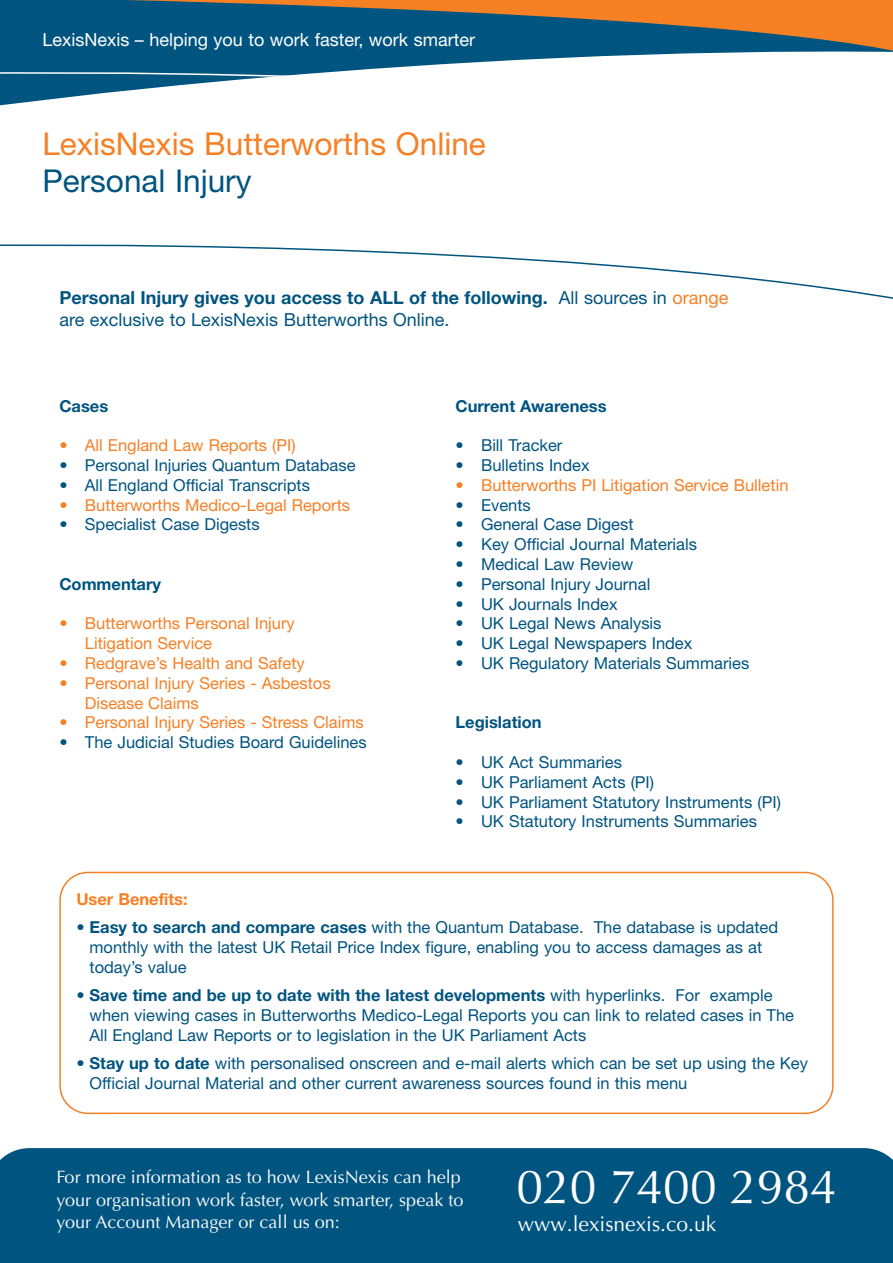
<style>
.page{position:relative;width:893px;height:1263px;background:#fff}
.page>*{position:absolute;margin:0;border:0;box-sizing:border-box;transform-origin:0 0}
.t1{font:48px "Optima";color:#fff}
.t2{font:31.5px "Helvetica Neue";color:#f58025}
.t3{font:31.5px "Helvetica Neue";color:#005480}
.t4{font:21px "Optima";color:#fff}
.t5{font:18px/22.5px "Optima";color:#fff}
.t6{font:18px/21.6px "Helvetica Neue";color:#005480}
.t7{font:18px "Helvetica Neue";color:#fff}
.t8{font:16.5px/19.8px "Helvetica Neue";color:#005480}
.t9{font:16.5px/19.8px "Helvetica Neue";color:#f58025}
.t10{font:700 16.5px "Helvetica Neue";color:#005480}
.t11{font:700 16.5px "Helvetica Neue";color:#f58025}
.s1{font-weight:700}
.s2{color:#f58025}
</style>
<div class="page">
<div style="left:0;top:1148px;width:892px;height:115px;background:#005480"></div>
<svg style="left:0;top:53px;width:707px;height:12px;fill:#005480"></svg>
<svg style="left:0;top:0;width:892px;height:53px;background:#466166"></svg>
<svg style="left:0;top:65px;width:429px;height:41px"></svg>
<svg style="left:0;top:244px;width:892px;height:55px"></svg>
<svg style="left:59px;top:872px;width:774px;height:242px"></svg>
<p class="t7" style="left:42px;top:33px;width:434px">LexisNexis – helping you to work faster, work smarter</p>
<h2 class="t2" style="left:42px;top:132px;width:445px">LexisNexis Butterworths Online</h2>
<h2 class="t3" style="left:42px;top:170px;width:211px">Personal Injury</h2>
<p class="t6" style="left:59px;top:288px;width:670px"><span class="s1">Personal Injury gives you access to ALL of the following.</span> All sources in <span class="s2">orange </span>are exclusive to LexisNexis Butterworths Online.</p>
<p class="t10" style="left:59px;top:400px;width:50px">Cases</p>
<p class="t9" style="left:59px;top:437px;width:238px">• All England Law Reports (PI)</p>
<p class="t8" style="left:59px;top:457px;width:298px">• Personal Injuries Quantum Database</p>
<p class="t8" style="left:59px;top:477px;width:252px">• All England Official Transcripts</p>
<p class="t9" style="left:59px;top:496px;width:292px">• Butterworths Medico-Legal Reports</p>
<p class="t8" style="left:59px;top:516px;width:202px">• Specialist Case Digests</p>
<p class="t10" style="left:59px;top:578px;width:103px">Commentary</p>
<p class="t9" style="left:85px;top:615px;width:211px;text-indent:-26px">• Butterworths Personal Injury<br>Litigation Service</p>
<p class="t9" style="left:59px;top:655px;width:247px">• Redgrave’s Health and Safety</p>
<p class="t9" style="left:85px;top:675px;width:247px;text-indent:-26px">• Personal Injury Series - Asbestos<br>Disease Claims</p>
<p class="t9" style="left:59px;top:714px;width:306px">• Personal Injury Series - Stress Claims</p>
<p class="t8" style="left:59px;top:734px;width:309px">• The Judicial Studies Board Guidelines</p>
<p class="t10" style="left:455px;top:400px;width:153px">Current Awareness</p>
<p class="t8" style="left:455px;top:437px;width:108px">• Bill Tracker</p>
<p class="t8" style="left:455px;top:457px;width:136px">• Bulletins Index</p>
<p class="t9" style="left:455px;top:477px;width:334px">• Butterworths PI Litigation Service Bulletin</p>
<p class="t8" style="left:455px;top:496px;width:77px">• Events</p>
<p class="t8" style="left:455px;top:516px;width:179px">• General Case Digest</p>
<p class="t8" style="left:455px;top:536px;width:243px">• Key Official Journal Materials</p>
<p class="t8" style="left:455px;top:556px;width:179px">• Medical Law Review</p>
<p class="t8" style="left:455px;top:576px;width:196px">• Personal Injury Journal</p>
<p class="t8" style="left:455px;top:595px;width:164px">• UK Journals Index</p>
<p class="t8" style="left:455px;top:615px;width:207px">• UK Legal News Analysis</p>
<p class="t8" style="left:455px;top:635px;width:238px">• UK Legal Newspapers Index</p>
<p class="t8" style="left:455px;top:655px;width:295px">• UK Regulatory Materials Summaries</p>
<p class="t10" style="left:455px;top:717px;width:88px">Legislation</p>
<p class="t8" style="left:455px;top:754px;width:168px">• UK Act Summaries</p>
<p class="t8" style="left:455px;top:774px;width:200px">• UK Parliament Acts (PI)</p>
<p class="t8" style="left:455px;top:793px;width:327px">• UK Parliament Statutory Instruments (PI)</p>
<p class="t8" style="left:455px;top:813px;width:303px">• UK Statutory Instruments Summaries</p>
<p class="t11" style="left:76px;top:893px;width:113px">User Benefits:</p>
<p class="t8" style="left:89px;top:919px;width:690px;text-indent:-13px">• <span class="s1">Easy to search and compare cases</span> with the Quantum Database. The database is updated monthly with the latest UK Retail Price Index figure, enabling you to access damages as at today’s value</p>
<p class="t8" style="left:89px;top:987px;width:706px;text-indent:-13px">• <span class="s1">Save time and be up to date with the latest developments</span> with hyperlinks. For example when viewing cases in Butterworths Medico-Legal Reports you can link to related cases in The<br>All England Law Reports or to legislation in the UK Parliament Acts</p>
<p class="t8" style="left:89px;top:1055px;width:720px;text-indent:-13px">• <span class="s1">Stay up to date</span> with personalised onscreen and e-mail alerts which can be set up using the Key<br>Official Journal Material and other current awareness sources found in this menu</p>
<p class="t5" style="left:56px;top:1168px;width:408px">For more information as to how LexisNexis can help your organisation work faster, work smarter, speak to your Account Manager or call us on:</p>
<h1 class="t1" style="left:516px;top:1167px;width:322px">020 7400 2984</h1>
<p class="t4" style="left:518px;top:1215px;width:200px">www.lexisnexis.co.uk</p>
</div>
